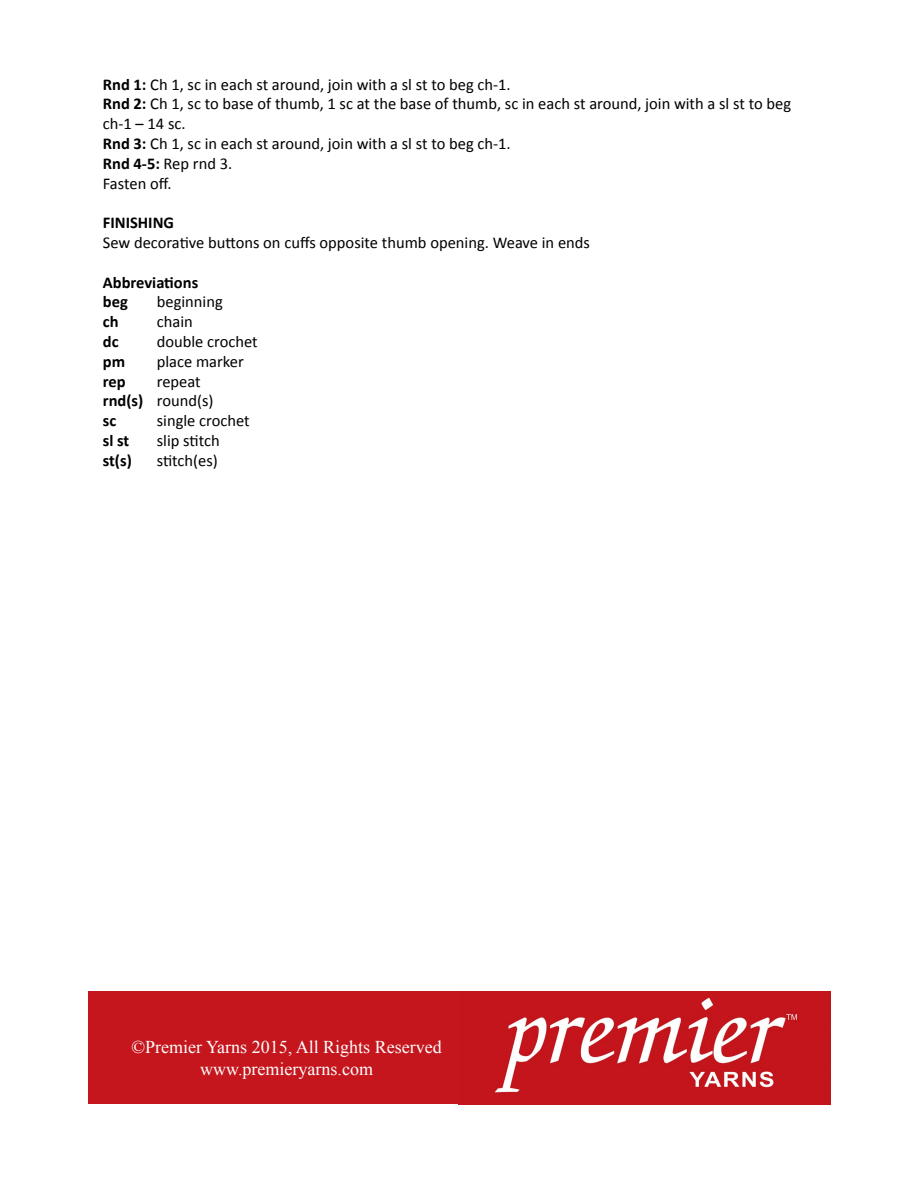
<style>
.page{position:relative;width:918px;height:1188px;background:#fff}
.page>*{position:absolute;margin:0;border:0;box-sizing:border-box;transform-origin:0 0}
.t1{font:18px/21.6px "Times New Roman";color:#fff;text-align:center}
.t2{font:16.5px/19.8px "Calibri";color:#000}
.t3{font:700 16.5px/19.8px "Calibri";color:#000}
.s1{font-weight:700}
</style>
<div class="page">
<img style="left:460px;top:991px;width:370px;height:113px">
<div style="left:88px;top:991px;width:372px;height:113px;background:#c5161d"></div>
<p class="t2" style="left:103px;top:74px;width:690px"><span class="s1">Rnd 1:</span> Ch 1, sc in each st around, join with a sl st to beg ch-1.<br><span class="s1">Rnd 2:</span> Ch 1, sc to base of thumb, 1 sc at the base of thumb, sc in each st around, join with a sl st to beg ch-1 – 14 sc.<br><span class="s1">Rnd 3:</span> Ch 1, sc in each st around, join with a sl st to beg ch-1.<br><span class="s1">Rnd 4-5:</span> Rep rnd 3.<br>Fasten off.</p>
<p class="t3" style="left:103px;top:213px;width:73px">FINISHING</p>
<p class="t2" style="left:103px;top:233px;width:489px">Sew decorative buttons on cuffs opposite thumb opening. Weave in ends</p>
<p class="t3" style="left:103px;top:272px;width:97px">Abbreviations beg</p>
<p class="t2" style="left:157px;top:292px;width:67px">beginning</p>
<p class="t3" style="left:103px;top:312px;width:17px">ch</p>
<p class="t2" style="left:157px;top:312px;width:37px">chain</p>
<p class="t3" style="left:103px;top:332px;width:17px">dc</p>
<p class="t2" style="left:157px;top:332px;width:102px">double crochet</p>
<p class="t3" style="left:103px;top:351px;width:24px">pm</p>
<p class="t2" style="left:157px;top:351px;width:89px">place marker</p>
<p class="t3" style="left:103px;top:371px;width:24px">rep</p>
<p class="t2" style="left:103px;top:371px;width:112px;text-indent:54px">repeat <span class="s1">rnd(s)</span> round(s) <span class="s1">sc</span></p>
<p class="t2" style="left:157px;top:411px;width:94px">single crochet</p>
<p class="t3" style="left:103px;top:431px;width:28px">sl st</p>
<p class="t2" style="left:157px;top:431px;width:64px">slip stitch</p>
<p class="t3" style="left:103px;top:450px;width:31px">st(s)</p>
<p class="t2" style="left:157px;top:450px;width:63px">stitch(es)</p>
<p class="t1" style="left:132px;top:1036px;width:312px">©Premier Yarns 2015, All Rights Reserved www.premieryarns.com</p>
</div>
